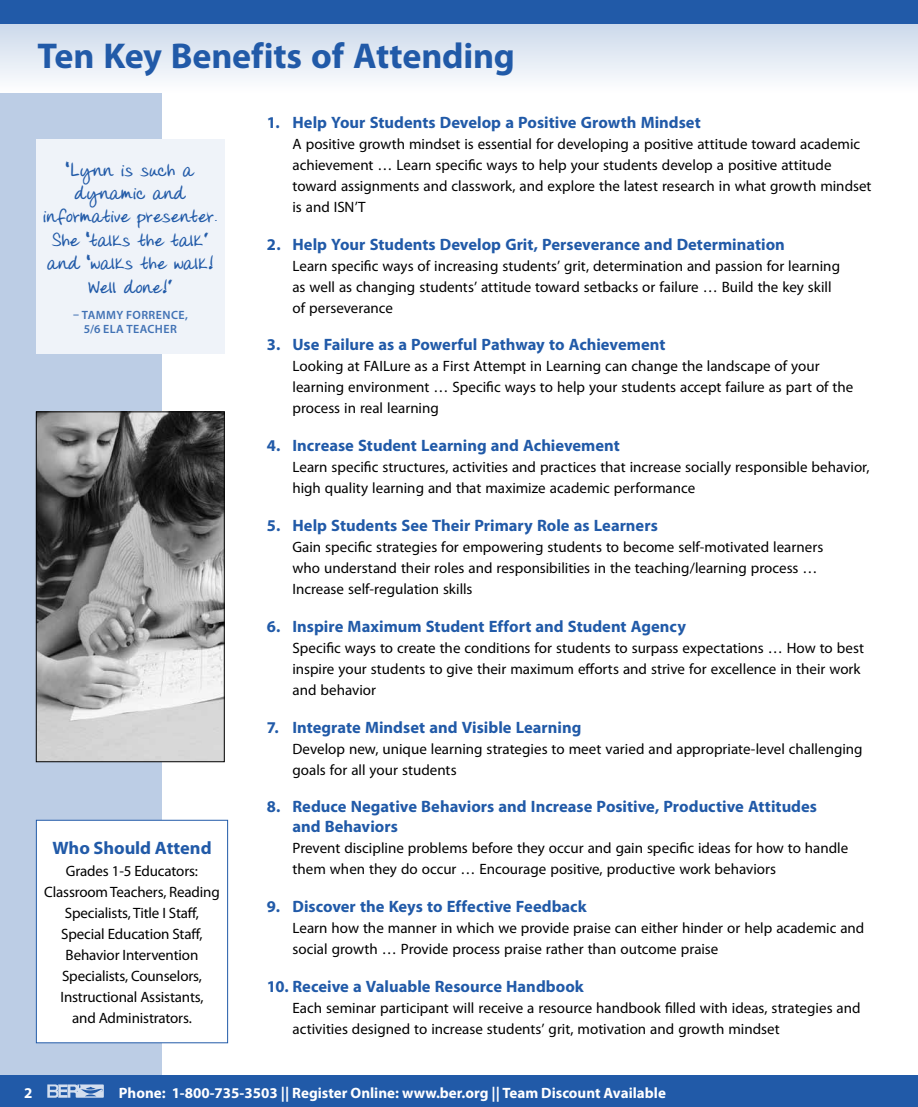
<style>
.page{position:relative;width:918px;height:1107px;background:#fff}
.page>*{position:absolute;margin:0;border:0;box-sizing:border-box;transform-origin:0 0}
.t1{font:700 36px "Myriad Pro";letter-spacing:-.005em;color:#215aa8}
.t2{font:700 19.5px/23.4px "Donnys Hand";letter-spacing:.005em;color:#215aa8;text-align:center}
.t3{font:700 18px "Myriad Pro";letter-spacing:-.005em;color:#215aa8}
.t4{font:700 16.5px/19.8px "Myriad Pro";color:#215aa8}
.t5{font:15px/21px "Myriad Pro";color:#000}
.t6{font:700 15px "Myriad Pro";color:#fff}
.t7{font:600 12px/14.4px "Myriad Pro";letter-spacing:.035em;color:#4071b4;text-align:center}
</style>
<div class="page">
<div style="left:0;top:0;width:162px;height:1107px;background:#bccde5"></div>
<div style="left:0;top:1076px;width:918px;height:31px;background:#215aa8"></div>
<svg style="left:47px;top:1084px;width:57px;height:14px"></svg>
<svg style="left:0;top:24px;width:918px;height:68px"></svg>
<div style="left:0;top:0;width:918px;height:24px;background:#215aa8"></div>
<div style="left:36px;top:820px;width:192px;height:223px;background:#fff"></div>
<div style="left:36px;top:820px;width:192px;height:223px;border:1px solid #215aa8"></div>
<div style="left:36px;top:140px;width:189px;height:214px;background:#eff3f9"></div>
<img style="left:38px;top:414px;width:185px;height:346px">
<div style="left:36px;top:412px;width:189px;height:350px;border:1px solid #000"></div>
<h1 class="t1" style="left:38px;top:32px;width:479px">Ten Key Benefits of Attending</h1>
<h2 class="t2" style="left:43px;top:159px;width:176px">“Lynn is such a dynamic and informative presenter.<br>She “talks the talk” and “walks the walk!<br>Well done!”</h2>
<p class="t7" style="left:73px;top:308px;width:116px">– TAMMY FORRENCE,<br>5/6 ELA TEACHER</p>
<p class="t3" style="left:52px;top:836px;width:161px">Who Should Attend</p>
<p class="t5" style="left:44px;top:860px;width:177px;text-align:center">Grades 1-5 Educators:<br>Classroom Teachers, Reading<br>Specialists, Title I Staff,<br>Special Education Staff,<br>Behavior Intervention<br>Specialists, Counselors,<br>Instructional Assistants,<br>and Administrators.</p>
<p class="t4" style="left:267px;top:112px;width:435px">1. Help Your Students Develop a Positive Growth Mindset</p>
<p class="t5" style="left:292px;top:133px;width:581px">A positive growth mindset is essential for developing a positive attitude toward academic achievement … Learn specific ways to help your students develop a positive attitude toward assignments and classwork, and explore the latest research in what growth mindset is and ISN’T</p>
<p class="t4" style="left:267px;top:234px;width:519px">2. Help Your Students Develop Grit, Perseverance and Determination</p>
<p class="t5" style="left:292px;top:255px;width:549px">Learn specific ways of increasing students’ grit, determination and passion for learning as well as changing students’ attitude toward setbacks or failure … Build the key skill of perseverance</p>
<p class="t4" style="left:267px;top:334px;width:400px">3. Use Failure as a Powerful Pathway to Achievement</p>
<p class="t5" style="left:292px;top:356px;width:562px">Looking at FAILure as a First Attempt in Learning can change the landscape of your learning environment … Specific ways to help your students accept failure as part of the process in real learning</p>
<p class="t4" style="left:267px;top:435px;width:354px">4. Increase Student Learning and Achievement</p>
<p class="t5" style="left:292px;top:456px;width:579px">Learn specific structures, activities and practices that increase socially responsible behavior, high quality learning and that maximize academic performance</p>
<p class="t4" style="left:267px;top:515px;width:392px">5. Help Students See Their Primary Role as Learners</p>
<p class="t5" style="left:292px;top:536px;width:532px">Gain specific strategies for empowering students to become self-motivated learners who understand their roles and responsibilities in the teaching/learning process …<br>Increase self-regulation skills</p>
<p class="t4" style="left:267px;top:616px;width:421px">6. Inspire Maximum Student Effort and Student Agency</p>
<p class="t5" style="left:292px;top:637px;width:573px">Specific ways to create the conditions for students to surpass expectations … How to best inspire your students to give their maximum efforts and strive for excellence in their work and behavior</p>
<p class="t4" style="left:267px;top:717px;width:316px">7. Integrate Mindset and Visible Learning</p>
<p class="t5" style="left:292px;top:738px;width:572px">Develop new, unique learning strategies to meet varied and appropriate-level challenging goals for all your students</p>
<p class="t4" style="left:292px;top:796px;width:526px;text-indent:-25px">8. Reduce Negative Behaviors and Increase Positive, Productive Attitudes and Behaviors</p>
<p class="t5" style="left:292px;top:837px;width:557px">Prevent discipline problems before they occur and gain specific ideas for how to handle them when they do occur … Encourage positive, productive work behaviors</p>
<p class="t4" style="left:267px;top:896px;width:321px">9. Discover the Keys to Effective Feedback</p>
<p class="t5" style="left:292px;top:917px;width:573px">Learn how the manner in which we provide praise can either hinder or help academic and social growth … Provide process praise rather than outcome praise</p>
<p class="t4" style="left:267px;top:976px;width:318px">10. Receive a Valuable Resource Handbook</p>
<p class="t5" style="left:292px;top:997px;width:570px">Each seminar participant will receive a resource handbook filled with ideas, strategies and activities designed to increase students’ grit, motivation and growth mindset</p>
<p class="t6" style="left:24px;top:1083px;width:10px">2</p>
<p class="t6" style="left:119px;top:1083px;width:549px">Phone: 1-800-735-3503 || Register Online: www.ber.org || Team Discount Available</p>
</div>
